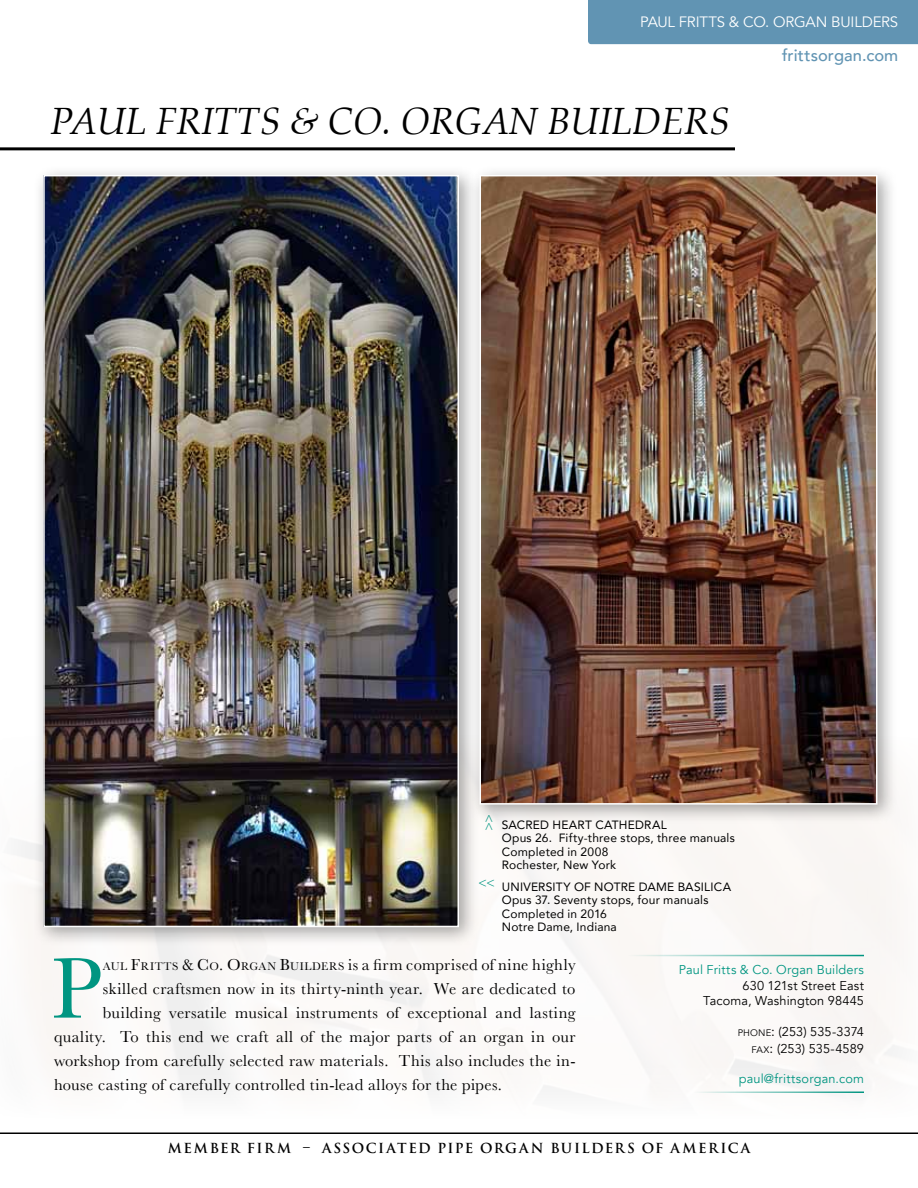
<style>
.page{position:relative;width:918px;height:1188px;background:#fff}
.page>*{position:absolute;margin:0;border:0;box-sizing:border-box;transform-origin:0 0}
.t1{font:88.95px "Baskerville";color:#009581}
.t2{font:italic 37.2px "Palatino";color:#000}
.t3{font:16.5px "Baskerville";letter-spacing:.025em;color:#000}
.t4{font:500 16.5px "Avenir";letter-spacing:.005em;color:#6194b3}
.t5{font:15px "Avenir";letter-spacing:-.01em;color:#fff}
.t6{font:700 13.5px "Trajan Pro";letter-spacing:.105em;color:#000}
.t7{font:300 13.5px "Avenir";color:#009581}
.t8{font:12.75px/15.3px "Avenir";letter-spacing:.01em;color:#000;text-align:right}
.t9{font:12.75px "Avenir";letter-spacing:.015em;color:#009581}
.t10{font:12px/13.5px "Avenir";letter-spacing:.015em;color:#000}
.s1{font-size:11.55px}
.s2{font-style:inherit}
.s3{font-size:9.45px}
.s4{font-size:13.5px}
</style>
<div class="page">
<hr style="left:693px;top:1092px;width:171px;height:1px;background:#009581">
<hr style="left:627px;top:955px;width:237px;height:1px;background:#009581">
<div style="left:588px;top:0;width:330px;height:44px;background:#6194b3"></div>
<hr style="left:0;top:1132px;width:918px;height:2px;background:#000">
<hr style="left:0;top:147px;width:735px;height:3px;background:#000">
<div style="left:469px;top:164px;width:428px;height:660px;background:#000;opacity:.35"></div>
<img style="left:483px;top:178px;width:392px;height:624px">
<div style="left:480px;top:175px;width:398px;height:630px;border:2px solid #fff"></div>
<div style="left:33px;top:164px;width:446px;height:783px;background:#000;opacity:.35"></div>
<img style="left:46px;top:178px;width:410px;height:746px">
<div style="left:43px;top:175px;width:416px;height:752px;border:2px solid #fff"></div>
<p class="t5" style="left:640px;top:13px;width:69px">Paul Fritts</p>
<p class="t5" style="left:729px;top:13px;width:169px">&amp; Co. Organ Builders</p>
<h2 class="t2" style="left:51px;top:99px;width:681px">PAUL FRITTS &amp; CO. ORGAN BUILDERS</h2>
<p class="t4" style="left:782px;top:41px;width:118px">frittsorgan.com</p>
<p class="t7" style="left:480px;top:831px;width:18px;rotate:-90deg">&gt;&gt;</p>
<p class="t7" style="left:495px;top:892px;width:18px;rotate:-180deg">&gt;&gt;</p>
<p class="t10" style="left:502px;top:817px;width:235px">Sacred Heart Cath edral<br>Opus 26. Fifty-three stops, three manuals<br>Completed in 2008<br>Rochester, New York</p>
<p class="t10" style="left:502px;top:880px;width:231px">Un iversity of Notre Dame Basilica<br>Opus 37. Seventy stops, four manuals<br>Completed in 2016<br>Notre Dame, I ndiana</p>
<h1 class="t1" style="left:51px;top:932px;width:52px">P</h1>
<p class="t3" style="left:103px;top:954px;width:474px"><span class="s1">AUL</span> <span class="s2">F</span><span class="s1">RITTS</span> <span class="s2">&amp; C</span><span class="s1">O</span><span class="s2">. O</span><span class="s1">RGAN</span> <span class="s2">B</span><span class="s1">UILDERS</span> is a firm comprised of nine highly</p>
<p class="t3" style="left:103px;top:978px;width:474px">skilled craftsmen now in its thirty-ninth year. We are dedicated to</p>
<p class="t3" style="left:103px;top:1002px;width:474px">building versatile musical instruments of exceptional and lasting</p>
<p class="t3" style="left:54px;top:1026px;width:523px">quality. To this end we craft all of the major parts of an organ in our</p>
<p class="t3" style="left:54px;top:1050px;width:523px">workshop from carefully selected raw materials. This also includes the in-</p>
<p class="t3" style="left:54px;top:1074px;width:450px">house casting of carefully controlled tin-lead alloys for the pipes.</p>
<p class="t9" style="left:679px;top:962px;width:187px">Paul Fritts &amp; Co. Organ Builders</p>
<p class="t8" style="left:703px;top:978px;width:162px">630 121st Street East<br>Tacoma, Washington 98445</p>
<p class="t8" style="left:738px;top:1024px;width:128px;line-height:16.2px"><span class="s3">PHONE</span><span class="s4">:</span> (253) 535-3374<br><span class="s3">FAX</span><span class="s4">:</span> (253) 535-4589</p>
<p class="t9" style="left:739px;top:1071px;width:127px">paul@frittsorgan.com</p>
<p class="t6" style="left:168px;top:1139px;width:586px">MEMBER FIRM – ASSOCIATED PIPE ORGAN BUILDERS OF AMERICA</p>
</div>
